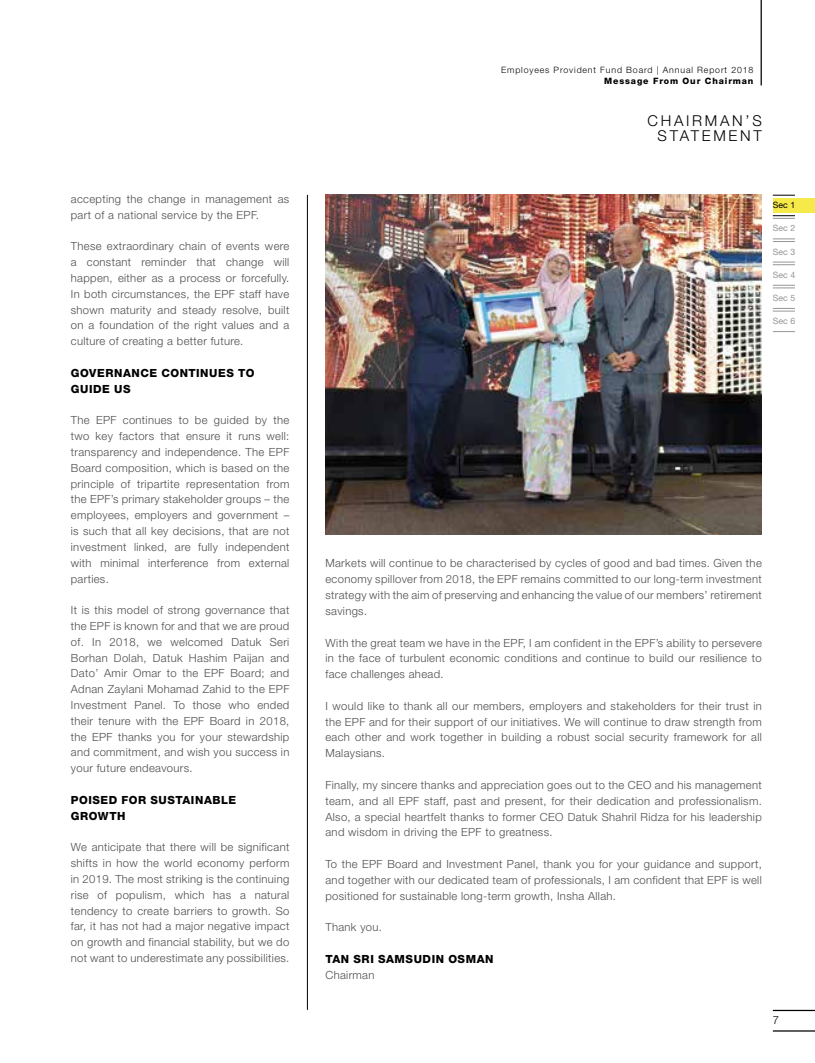
<style>
.page{position:relative;width:815px;height:1063px;background:#fff}
.page>*{position:absolute;margin:0;border:0;box-sizing:border-box;transform-origin:0 0}
.t1{font:300 15px/15px "Helvetica Neue LT Std";letter-spacing:.18em;color:#000;text-align:right}
.t2{font:300 11.25px/15.9px "Helvetica Neue LT Std";letter-spacing:.03em;color:#4d4d4f;text-align:justify}
.t3{font:800 11.25px/15.9px "Helvetica Neue LT Std";letter-spacing:.05em;color:#000}
.t4{font:300 11.25px "Helvetica Neue LT Std";color:#000}
.t5{font:300 8.75px "Helvetica Neue LT Std";letter-spacing:.1em;color:#000}
.t6{font:800 8.75px "Helvetica Neue LT Std";letter-spacing:.1em;color:#000}
.t7{font:8.75px "Helvetica Neue LT Std";color:#939598}
.t8{font:8.75px "Helvetica Neue LT Std";color:#000}
</style>
<div class="page">
<div style="left:773px;top:198px;width:42px;height:15px;background:#f6ea4b"></div>
<hr style="left:773px;top:1030px;width:42px;height:2px;background:#000">
<hr style="left:773px;top:1010px;width:42px;height:1px;background:#000">
<svg style="left:773px;top:195px;width:22px;height:1px"></svg>
<svg style="left:773px;top:215px;width:22px;height:4px"></svg>
<svg style="left:773px;top:239px;width:22px;height:3px"></svg>
<svg style="left:773px;top:262px;width:22px;height:3px"></svg>
<svg style="left:773px;top:285px;width:22px;height:4px"></svg>
<svg style="left:773px;top:331px;width:22px;height:1px"></svg>
<svg style="left:773px;top:308px;width:22px;height:4px"></svg>
<hr style="left:761px;top:0;width:1px;height:85px;background:#000">
<img style="left:325px;top:195px;width:437px;height:339px">
<hr style="left:307px;top:195px;width:1px;height:815px;background:#000">
<p class="t2" style="left:71px;top:191px;width:220px">accepting the change in management as part of a national service by the EPF.</p>
<p class="t2" style="left:71px;top:238px;width:220px">These extraordinary chain of events were a constant reminder that change will happen, either as a process or forcefully.<br>In both circumstances, the EPF staff have shown maturity and steady resolve, built on a foundation of the right values and a culture of creating a better future.</p>
<p class="t3" style="left:71px;top:365px;width:185px">GOVERNANCE CONTINUES TO<br>GUIDE US</p>
<p class="t2" style="left:71px;top:412px;width:220px">The EPF continues to be guided by the two key factors that ensure it runs well: transparency and independence. The EPF Board composition, which is based on the principle of tripartite representation from the EPF’s primary stakeholder groups – the employees, employers and government – is such that all key decisions, that are not investment linked, are fully independent with minimal interference from external parties.</p>
<p class="t2" style="left:71px;top:602px;width:220px">It is this model of strong governance that the EPF is known for and that we are proud of. In 2018, we welcomed Datuk Seri Borhan Dolah, Datuk Hashim Paijan and Dato’ Amir Omar to the EPF Board; and Adnan Zaylani Mohamad Zahid to the EPF Investment Panel. To those who ended their tenure with the EPF Board in 2018, the EPF thanks you for your stewardship and commitment, and wish you success in your future endeavours.</p>
<p class="t3" style="left:71px;top:792px;width:167px">POISED FOR SUSTAINABLE<br>GROWTH</p>
<p class="t2" style="left:71px;top:839px;width:220px">We anticipate that there will be significant shifts in how the world economy perform in 2019. The most striking is the continuing rise of populism, which has a natural tendency to create barriers to growth. So far, it has not had a major negative impact on growth and financial stability, but we do not want to underestimate any possibilities.</p>
<p class="t5" style="left:501px;top:64px;width:254px">Employees Provident Fund Board | Annual Report 2018</p>
<p class="t6" style="left:604px;top:76px;width:151px">Message From Our Chairman</p>
<h1 class="t1" style="left:647px;top:113px;width:116px">CHAIRMAN’S<br>STATEMENT</h1>
<p class="t8" style="left:773px;top:200px;width:24px">Sec 1</p>
<p class="t7" style="left:773px;top:223px;width:24px">Sec 2</p>
<p class="t7" style="left:773px;top:246px;width:24px">Sec 3</p>
<p class="t7" style="left:773px;top:269px;width:24px">Sec 4</p>
<p class="t7" style="left:773px;top:293px;width:24px">Sec 5</p>
<p class="t7" style="left:773px;top:316px;width:24px">Sec 6</p>
<p class="t2" style="left:325px;top:555px;width:438px">Markets will continue to be characterised by cycles of good and bad times. Given the economy spillover from 2018, the EPF remains committed to our long-term investment strategy with the aim of preserving and enhancing the value of our members’ retirement savings.</p>
<p class="t2" style="left:325px;top:634px;width:438px">With the great team we have in the EPF, I am confident in the EPF’s ability to persevere in the face of turbulent economic conditions and continue to build our resilience to face challenges ahead.</p>
<p class="t2" style="left:325px;top:698px;width:438px">I would like to thank all our members, employers and stakeholders for their trust in the EPF and for their support of our initiatives. We will continue to draw strength from each other and work together in building a robust social security framework for all Malaysians.</p>
<p class="t2" style="left:325px;top:777px;width:438px">Finally, my sincere thanks and appreciation goes out to the CEO and his management team, and all EPF staff, past and present, for their dedication and professionalism.<br>Also, a special heartfelt thanks to former CEO Datuk Shahril Ridza for his leadership and wisdom in driving the EPF to greatness.</p>
<p class="t2" style="left:325px;top:856px;width:438px">To the EPF Board and Investment Panel, thank you for your guidance and support, and together with our dedicated team of professionals, I am confident that EPF is well positioned for sustainable long-term growth, Insha Allah.</p>
<p class="t2" style="left:325px;top:919px;width:58px">Thank you.</p>
<p class="t3" style="left:325px;top:951px;width:170px">TAN SRI SAMSUDIN OSMAN</p>
<p class="t2" style="left:325px;top:967px;width:51px">Chairman</p>
<p class="t4" style="left:773px;top:1014px;width:8px">7</p>
</div>
